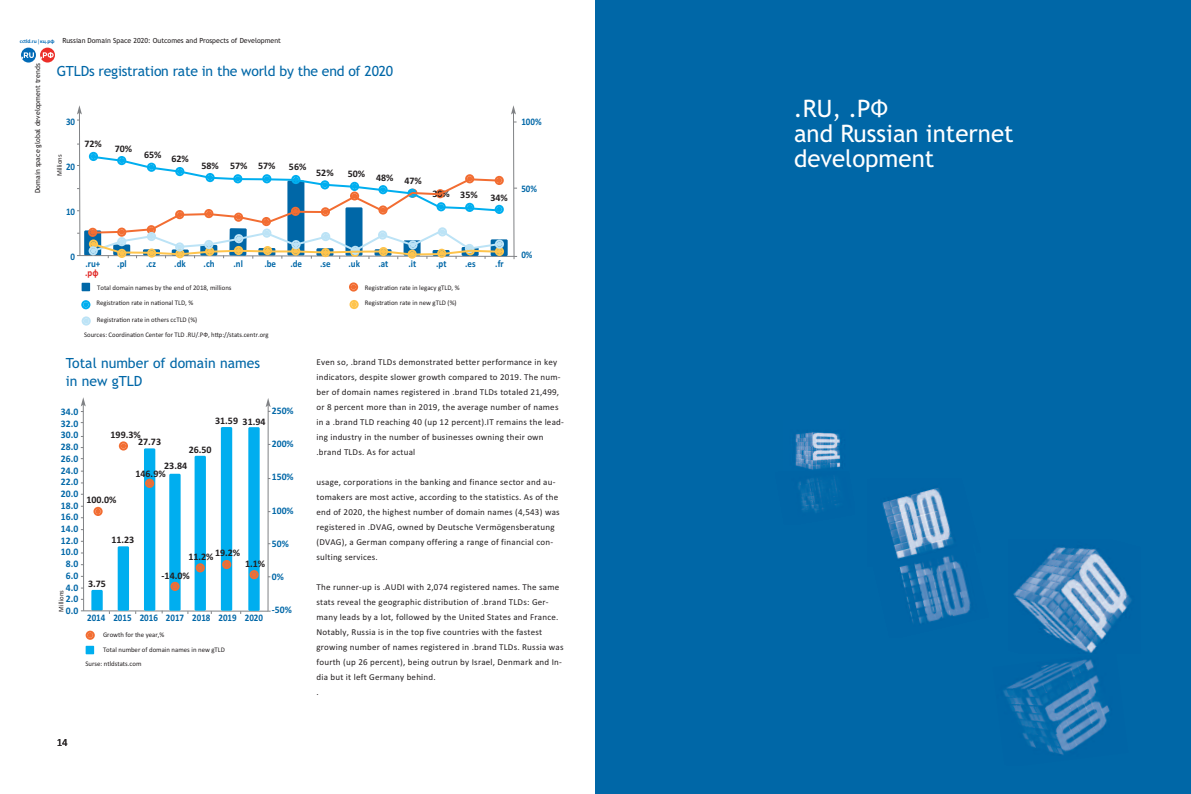
<style>
.page{position:relative;width:1191px;height:794px;background:#fff}
.page>*{position:absolute;margin:0;border:0;box-sizing:border-box;transform-origin:0 0}
.t1{font:24px/25px "Trebuchet MS";color:#fff}
.t2{font:14px/18px "Trebuchet MS";letter-spacing:-.015em;color:#0067a7}
.t3{font:11px "Calibri";color:#231f20}
.t4{font:700 10px "Calibri";color:#231f20}
.t5{font:700 10px/11.7px "Calibri";color:#0067a7;text-align:center}
.t6{font:700 10px "Calibri";color:#0067a7;scale:.9 1}
.t7{font:700 10px "Calibri";color:#e02725;scale:.9 1}
.t8{font:9px/15px "Calibri";letter-spacing:.025em;color:#231f20}
.t9{font:7px "Calibri";color:#231f20}
.t10{font:7px "Trebuchet MS";color:#231f20}
.t11{font:7px "Calibri";color:#231f20;scale:.95 1}
.s1{font-family:"Free Set";font-weight:600;font-size:4.9px;color:#016ab6}
</style>
<div class="page">
<div style="left:21px;top:48px;width:15px;height:15px;background:#016ab6;border-radius:50%"></div>
<div style="left:40px;top:48px;width:15px;height:15px;background:#ec2e28;border-radius:50%"></div>
<svg style="left:40px;top:52px;width:14px;height:7px"></svg>
<svg style="left:21px;top:52px;width:13px;height:7px"></svg>
<div style="left:595px;top:0;width:596px;height:794px;background:#0067a7"></div>
<img style="left:882px;top:488px;width:71px;height:55px">
<img style="left:795px;top:432px;width:46px;height:38px">
<img style="left:798px;top:477px;width:39px;height:35px">
<svg style="left:893px;top:543px;width:235px;height:109px"></svg>
<img style="left:1003px;top:652px;width:107px;height:103px">
<div style="left:86px;top:646px;width:8px;height:8px;background:#00aeef"></div>
<svg style="left:86px;top:630px;width:9px;height:10px"></svg>
<svg style="left:77px;top:105px;width:440px;height:509px"></svg>
<p class="t10" style="left:20px;top:37px;width:263px"><span class="s1">cctld.ru | кц.рф</span> Russian Domain Space 2020: Outcomes and Prospects of Development</p>
<p class="t10" style="left:34px;top:193px;width:131px;rotate:-90deg">Domain space global development trends</p>
<h2 class="t2" style="left:57px;top:63px;width:338px">GTLDs registration rate in the world by the end of 2020</h2>
<p class="t6" style="left:66px;top:116px;width:12px">30</p>
<p class="t6" style="left:66px;top:161px;width:12px">20</p>
<p class="t6" style="left:66px;top:206px;width:12px">10</p>
<p class="t6" style="left:71px;top:251px;width:7px">0</p>
<p class="t9" style="left:55px;top:176px;width:23px;rotate:-90deg">Millions</p>
<p class="t4" style="left:84px;top:137px;width:19px">72%</p>
<p class="t4" style="left:115px;top:142px;width:19px">70%</p>
<p class="t4" style="left:144px;top:151px;width:46px">65% 62%</p>
<p class="t4" style="left:201px;top:159px;width:76px">58% 57% 57%</p>
<p class="t4" style="left:289px;top:160px;width:19px">56%</p>
<p class="t4" style="left:316px;top:166px;width:19px">52%</p>
<p class="t4" style="left:348px;top:171px;width:76px">50% 48% 47%</p>
<p class="t4" style="left:432px;top:189px;width:47px">30% 35%</p>
<p class="t4" style="left:490px;top:191px;width:19px">34%</p>
<p class="t6" style="left:85px;top:258px;width:18px">.ru+</p>
<p class="t6" style="left:117px;top:258px;width:12px">.pl</p>
<p class="t6" style="left:146px;top:258px;width:12px">.cz</p>
<p class="t6" style="left:174px;top:258px;width:14px">.dk</p>
<p class="t6" style="left:204px;top:258px;width:14px">.ch</p>
<p class="t6" style="left:233px;top:258px;width:12px">.nl</p>
<p class="t6" style="left:264px;top:258px;width:15px">.bе</p>
<p class="t6" style="left:290px;top:258px;width:15px">.de</p>
<p class="t6" style="left:320px;top:258px;width:13px">.se</p>
<p class="t6" style="left:348px;top:258px;width:14px">.uk</p>
<p class="t6" style="left:378px;top:258px;width:13px">.at</p>
<p class="t6" style="left:408px;top:258px;width:10px">.it</p>
<p class="t6" style="left:436px;top:258px;width:13px">.pt</p>
<p class="t6" style="left:465px;top:258px;width:13px">.es</p>
<p class="t6" style="left:495px;top:258px;width:11px">.fr</p>
<p class="t7" style="left:85px;top:267px;width:16px">.рф</p>
<p class="t9" style="left:96px;top:299px;width:98px">Registration rate in national TLD, %</p>
<p class="t9" style="left:97px;top:283px;width:136px">Total domain names by the end of 2018, millions</p>
<p class="t9" style="left:365px;top:283px;width:96px">Registration rate in legacy gTLD, %</p>
<p class="t9" style="left:365px;top:299px;width:93px">Registration rate in new gTLD (%)</p>
<p class="t9" style="left:97px;top:315px;width:102px">Registration rate in others ccTLD (%)</p>
<p class="t11" style="left:84px;top:330px;width:196px">Sources: Coordination Center for TLD .RU/.РФ, http://stats.centr.org</p>
<p class="t6" style="left:521px;top:115px;width:24px">100%</p>
<p class="t6" style="left:521px;top:182px;width:19px">50%</p>
<p class="t6" style="left:521px;top:249px;width:14px">0%</p>
<h2 class="t2" style="left:66px;top:354px;width:196px">Total number of domain names in new gTLD</h2>
<p class="t5" style="left:61px;top:406px;width:19px">34.0<br>32.0<br>30.0<br>28.0<br>26.0<br>24.0<br>22.0<br>20.0<br>18.0<br>16.0<br>14.0<br>12.0<br>10.0<br>8.0<br>6.0<br>4.0<br>2.0</p>
<p class="t5" style="left:272px;top:405px;width:23px">250%</p>
<p class="t5" style="left:272px;top:438px;width:23px">200%</p>
<p class="t5" style="left:272px;top:471px;width:23px">150%</p>
<p class="t5" style="left:272px;top:504px;width:23px">100%</p>
<p class="t5" style="left:272px;top:537px;width:18px">50%</p>
<p class="t5" style="left:272px;top:571px;width:13px">0%</p>
<p class="t5" style="left:272px;top:604px;width:21px">-50%</p>
<p class="t4" style="left:215px;top:415px;width:52px">31.59 31.94</p>
<p class="t4" style="left:110px;top:428px;width:32px">199.3%</p>
<p class="t4" style="left:138px;top:436px;width:24px">27.73</p>
<p class="t4" style="left:189px;top:443px;width:24px">26.50</p>
<p class="t4" style="left:164px;top:460px;width:24px">23.84</p>
<p class="t4" style="left:135px;top:468px;width:32px">146.9%</p>
<p class="t4" style="left:86px;top:494px;width:32px">100.0%</p>
<p class="t4" style="left:111px;top:533px;width:24px">11.23</p>
<p class="t4" style="left:188px;top:548px;width:53px">11.2% 19.2%</p>
<p class="t4" style="left:245px;top:557px;width:22px">1.1%</p>
<p class="t4" style="left:162px;top:569px;width:30px">-14.0%</p>
<p class="t4" style="left:88px;top:577px;width:19px">3.75</p>
<p class="t11" style="left:57px;top:611px;width:24px;rotate:-90deg">Millions</p>
<p class="t5" style="left:66px;top:604px;width:14px">0.0</p>
<p class="t6" style="left:87px;top:612px;width:197px">2014 2015 2016 2017 2018 2019 2020</p>
<p class="t9" style="left:103px;top:630px;width:63px">Growth for the year,%</p>
<p class="t9" style="left:85px;top:659px;width:58px">Surse: ntldstats.com</p>
<p class="t9" style="left:103px;top:645px;width:123px">Total number of domain names in new gTLD</p>
<p class="t3" style="left:57px;top:735px;width:13px">14</p>
<p class="t8" style="left:316px;top:354px;width:249px">Even so, .brand TLDs demonstrated better performance in key indicators, despite slower growth compared to 2019. The num&shy;ber of domain names registered in .brand TLDs totaled 21,499, or 8 percent more than in 2019, the average number of names in a .brand TLD reaching 40 (up 12 percent).IT remains the lead&shy;ing industry in the number of businesses owning their own .brand TLDs. As for actual</p>
<p class="t8" style="left:316px;top:474px;width:245px">usage, corporations in the banking and finance sector and au&shy;tomakers are most active, according to the statistics. As of the end of 2020, the highest number of domain names (4,543) was registered in .DVAG, owned by Deutsche Vermögensberatung (DVAG), a German company offering a range of financial con&shy;sulting services.</p>
<p class="t8" style="left:316px;top:579px;width:249px">The runner-up is .AUDI with 2,074 registered names. The same stats reveal the geographic distribution of .brand TLDs: Ger&shy;many leads by a lot, followed by the United States and France.<br>Notably, Russia is in the top five countries with the fastest growing number of names registered in .brand TLDs. Russia was fourth (up 26 percent), being outrun by Israel, Denmark and In&shy;dia but it left Germany behind.<br>.</p>
<h1 class="t1" style="left:794px;top:96px;width:221px">.RU, .РФ<br>and Russian internet development</h1>
</div>
